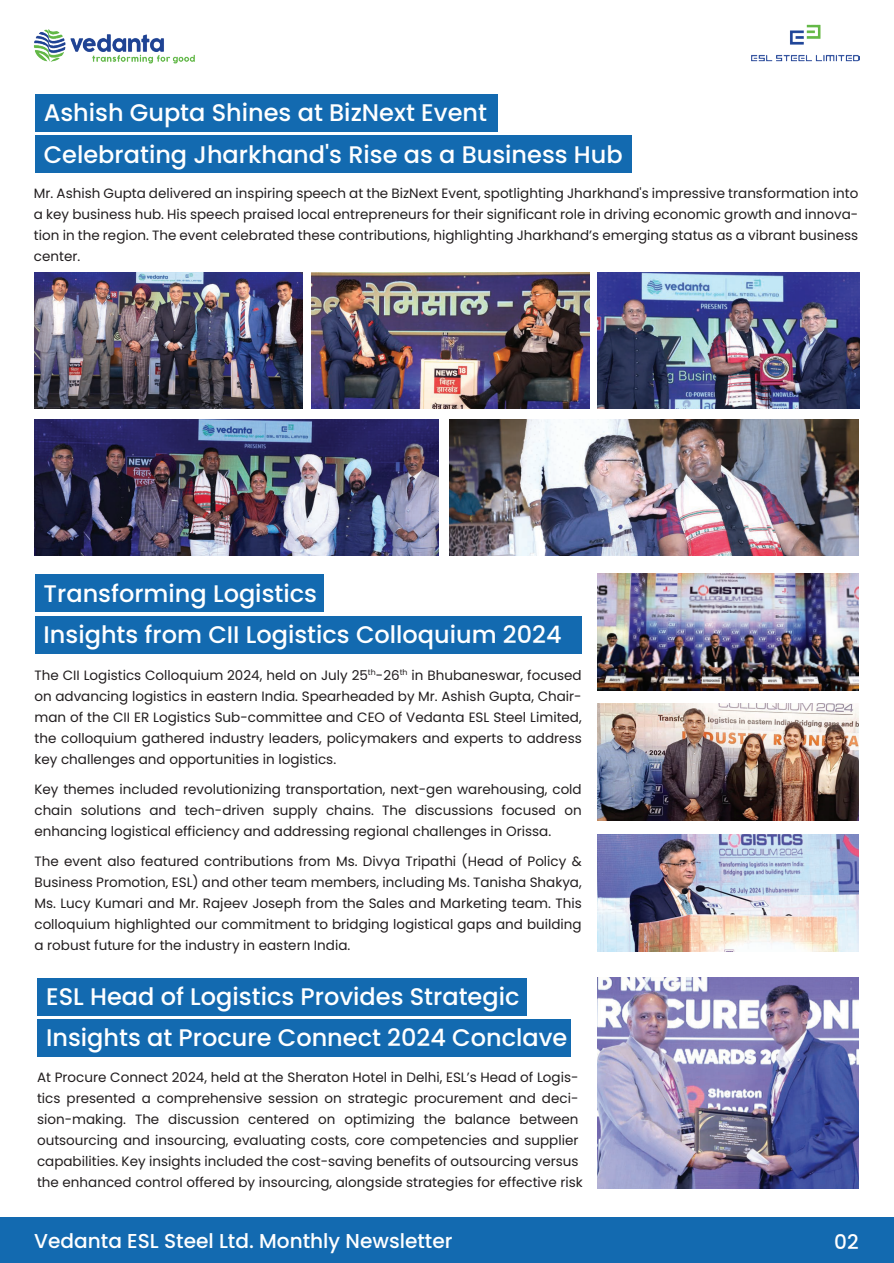
<style>
.page{position:relative;width:894px;height:1263px;background:#fff}
.page>*{position:absolute;margin:0;border:0;box-sizing:border-box;transform-origin:0 0}
.t1{font:500 24px/41.4px "Poppins";color:#fff}
.t2{font:500 20.1px "Poppins";color:#fff}
.t3{font:13.5px/21px "Poppins";color:#211d1e;text-align:justify}
</style>
<div class="page">
<div style="left:0;top:1217px;width:893px;height:45px;background:#136ab0"></div>
<img style="left:33px;top:29px;width:162px;height:35px">
<img style="left:751px;top:24px;width:108px;height:38px">
<div style="left:35px;top:94px;width:462px;height:38px;background:#136ab0"></div>
<div style="left:35px;top:574px;width:288px;height:38px;background:#136ab0"></div>
<div style="left:35px;top:615px;width:546px;height:38px;background:#136ab0"></div>
<div style="left:35px;top:135px;width:596px;height:38px;background:#136ab0"></div>
<div style="left:37px;top:977px;width:490px;height:38px;background:#136ab0"></div>
<div style="left:37px;top:1018px;width:533px;height:38px;background:#136ab0"></div>
<img style="left:35px;top:272px;width:267px;height:136px">
<img style="left:312px;top:272px;width:277px;height:136px">
<img style="left:597px;top:272px;width:261px;height:136px">
<img style="left:35px;top:419px;width:403px;height:136px">
<img style="left:449px;top:419px;width:409px;height:136px">
<img style="left:597px;top:573px;width:261px;height:117px">
<img style="left:597px;top:703px;width:261px;height:117px">
<img style="left:597px;top:834px;width:261px;height:117px">
<img style="left:597px;top:977px;width:261px;height:211px">
<h1 class="t1" style="left:44px;top:92px;width:444px">Ashish Gupta Shines at BizNext Event</h1>
<h1 class="t1" style="left:44px;top:134px;width:580px">Celebrating Jharkhand's Rise as a Business Hub</h1>
<p class="t3" style="left:34px;top:183px;width:825px">Mr. Ashish Gupta delivered an inspiring speech at the BizNext Event, spotlighting Jharkhand's impressive transformation into a key business hub. His speech praised local entrepreneurs for their significant role in driving economic growth and innova&shy;tion in the region. The event celebrated these contributions, highlighting Jharkhand’s emerging status as a vibrant business center.</p>
<h1 class="t1" style="left:44px;top:572px;width:519px">Transforming Logistics<br>Insights from CII Logistics Colloquium 2024</h1>
<p class="t3" style="left:34px;top:664px;width:548px">The CII Logistics Colloquium 2024, held on July 25<sup>th</sup>-26<sup>th</sup> in Bhubaneswar, focused on advancing logistics in eastern India. Spearheaded by Mr. Ashish Gupta, Chair&shy;man of the CII ER Logistics Sub-committee and CEO of Vedanta ESL Steel Limited, the colloquium gathered industry leaders, policymakers and experts to address key challenges and opportunities in logistics.</p>
<p class="t3" style="left:34px;top:778px;width:548px">Key themes included revolutionizing transportation, next-gen warehousing, cold chain solutions and tech-driven supply chains. The discussions focused on enhancing logistical efficiency and addressing regional challenges in Orissa.</p>
<p class="t3" style="left:34px;top:850px;width:548px">The event also featured contributions from Ms. Divya Tripathi (Head of Policy &amp; Business Promotion, ESL) and other team members, including Ms. Tanisha Shakya, Ms. Lucy Kumari and Mr. Rajeev Joseph from the Sales and Marketing team. This colloquium highlighted our commitment to bridging logistical gaps and building a robust future for the industry in eastern India.</p>
<h1 class="t1" style="left:46px;top:975px;width:522px">ESL Head of Logistics Provides Strategic<br>Insights at Procure Connect 2024 Conclave</h1>
<p class="t3" style="left:37px;top:1066px;width:547px;text-align:left">At Procure Connect 2024, held at the Sheraton Hotel in Delhi, ESL’s Head of Logis&shy;tics presented a comprehensive session on strategic procurement and deci&shy;sion-making. The discussion centered on optimizing the balance between outsourcing and insourcing, evaluating costs, core competencies and supplier capabilities. Key insights included the cost-saving benefits of outsourcing versus the enhanced control offered by insourcing, alongside strategies for effective risk</p>
<h2 class="t2" style="left:34px;top:1228px;width:419px">Vedanta ESL Steel Ltd. Monthly Newsletter</h2>
<h2 class="t2" style="left:833px;top:1230px;width:26px">02</h2>
</div>
